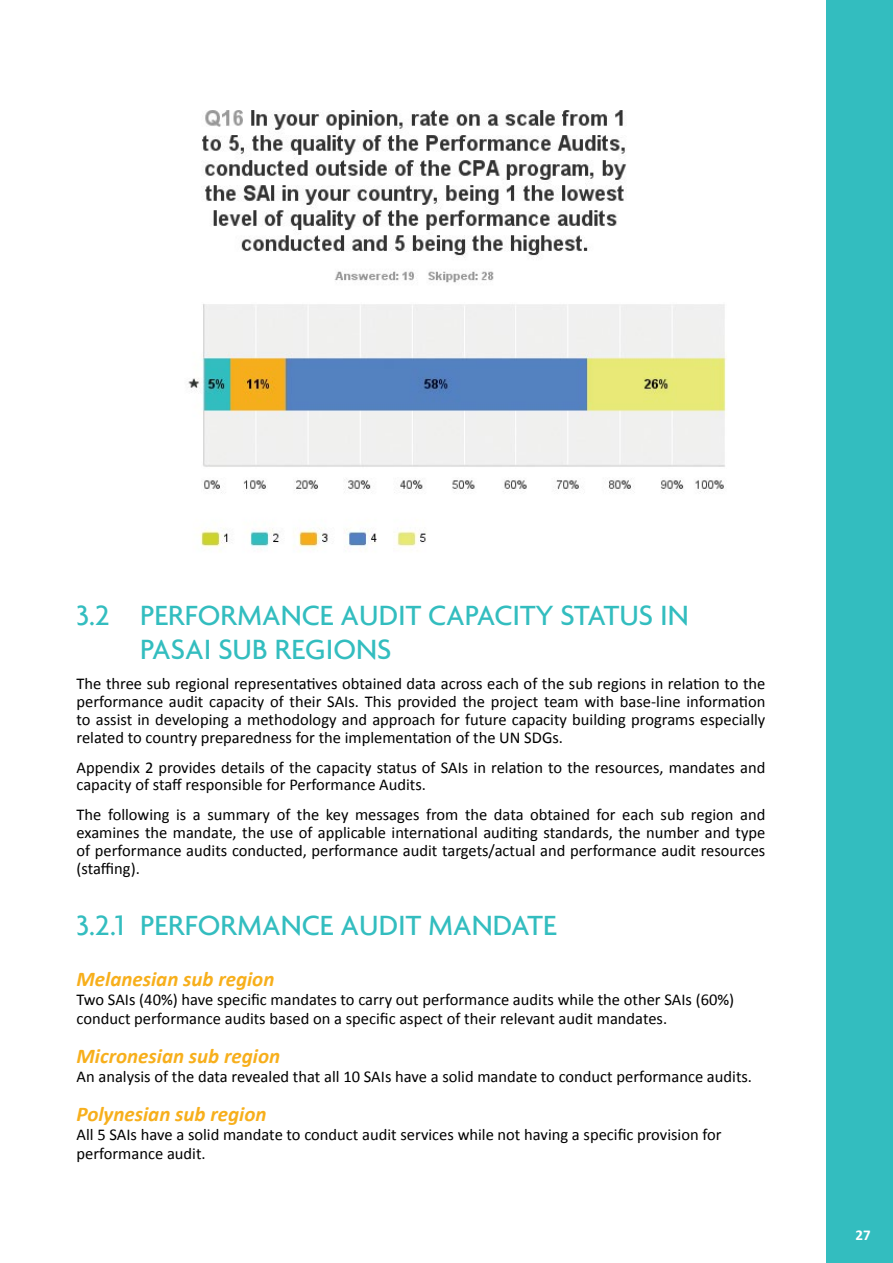
<style>
.page{position:relative;width:893px;height:1263px;background:#fff}
.page>*{position:absolute;margin:0;border:0;box-sizing:border-box;transform-origin:0 0}
.t1{font:500 30px/34.5px "Agenda";color:#33bdbf}
.t2{font:italic 700 21px "Calibri";color:#f7af1c}
.t3{font:16.5px/17.9px "Calibri";color:#000}
.t4{font:700 15px "Calibri";color:#fff}
</style>
<div class="page">
<img style="left:188px;top:110px;width:539px;height:442px">
<div style="left:826px;top:0;width:67px;height:1263px;background:#33bdbf"></div>
<h1 class="t1" style="left:140px;top:597px;width:550px;text-indent:-64px">3.2 PERFORMANCE AUDIT CAPACITY STATUS IN<br>PASAI SUB REGIONS</h1>
<p class="t3" style="left:77px;top:674px;width:690px;text-align:justify">The three sub regional representatives obtained data across each of the sub regions in relation to the performance audit capacity of their SAIs. This provided the project team with base-line information to assist in developing a methodology and approach for future capacity building programs especially related to country preparedness for the implementation of the UN SDGs.</p>
<p class="t3" style="left:77px;top:757px;width:690px">Appendix 2 provides details of the capacity status of SAIs in relation to the resources, mandates and capacity of staff responsible for Performance Audits.</p>
<p class="t3" style="left:77px;top:805px;width:690px;text-align:justify">The following is a summary of the key messages from the data obtained for each sub region and examines the mandate, the use of applicable international auditing standards, the number and type of performance audits conducted, performance audit targets/actual and performance audit resources (staffing).</p>
<h1 class="t1" style="left:77px;top:907px;width:482px">3.2.1 PERFORMANCE AUDIT MANDATE</h1>
<p class="t2" style="left:77px;top:966px;width:199px">Melanesian sub region</p>
<p class="t3" style="left:77px;top:989px;width:659px;line-height:18.9px">Two SAIs (40%) have specific mandates to carry out performance audits while the other SAIs (60%) conduct performance audits based on a specific aspect of their relevant audit mandates.</p>
<p class="t2" style="left:77px;top:1043px;width:205px">Micronesian sub region</p>
<p class="t3" style="left:77px;top:1067px;width:677px">An analysis of the data revealed that all 10 SAIs have a solid mandate to conduct performance audits.</p>
<p class="t2" style="left:77px;top:1101px;width:191px">Polynesian sub region</p>
<p class="t3" style="left:77px;top:1125px;width:647px;line-height:19px">All 5 SAIs have a solid mandate to conduct audit services while not having a specific provision for performance audit.</p>
<p class="t4" style="left:856px;top:1226px;width:17px">27</p>
</div>
